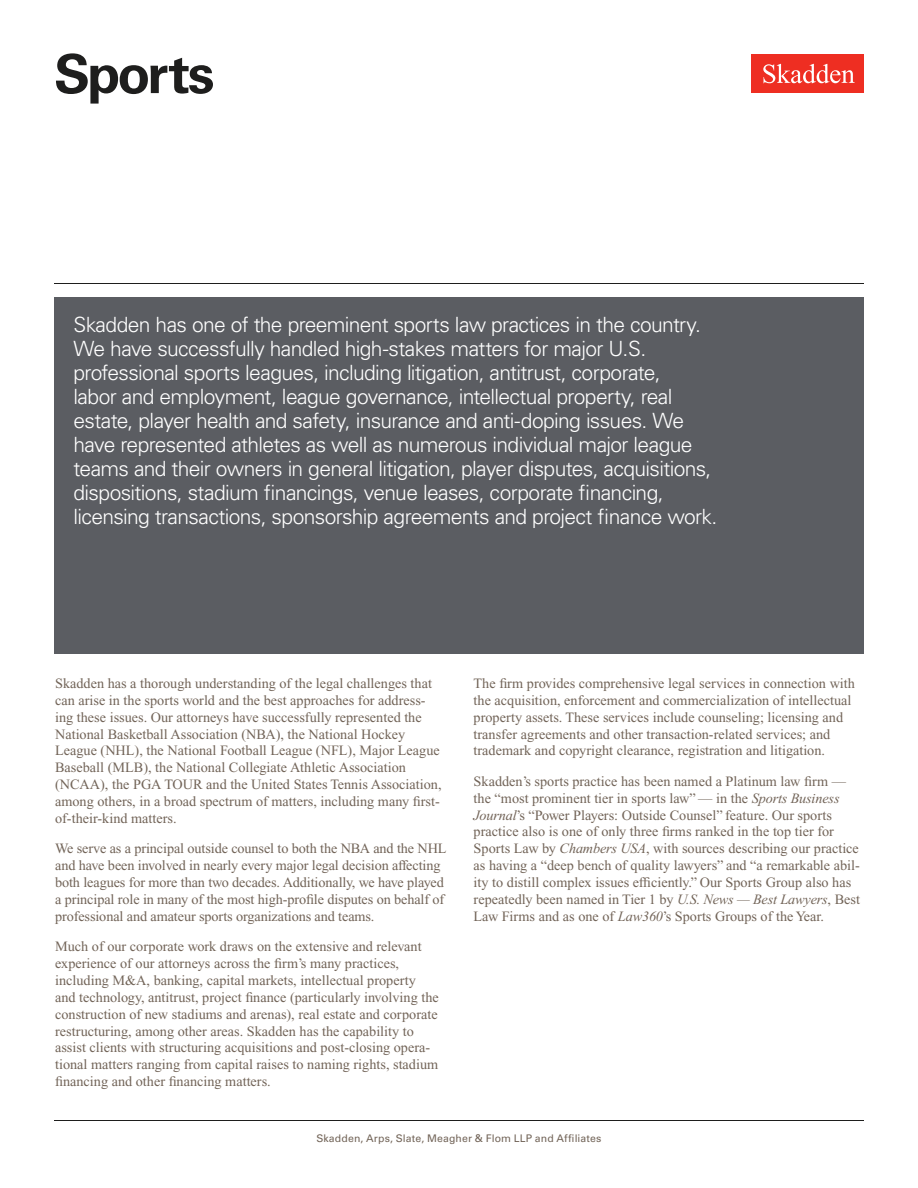
<style>
.page{position:relative;width:918px;height:1188px;background:#fff}
.page>*{position:absolute;margin:0;border:0;box-sizing:border-box;transform-origin:0 0}
.Practice_Area{font:700 54px "Univers LT Std";letter-spacing:-.05em;color:#1e1e1d}
.Feature_Box{font:300 21px/24px "Univers LT Std";letter-spacing:-.03em;color:#fff}
.Main_Body{font:14.25px/16.8px "Times New Roman PS Std";color:#726458}
.t1{font:10.5px "Univers LT Std";letter-spacing:.01em;color:#726458}
.s1{font-style:italic}
</style>
<div class="page">
<div style="left:752px;top:54px;width:112px;height:39px;background:#ee2e22"></div>
<svg style="left:763px;top:64px;width:92px;height:19px"></svg>
<div style="left:54px;top:297px;width:810px;height:357px;background:#5b5d62"></div>
<hr style="left:54px;top:1120px;width:810px;height:1px;background:#1e1e1d">
<hr style="left:54px;top:283px;width:810px;height:1px;background:#1e1e1d">
<h1 class="Practice_Area" style="left:54px;top:42px;width:162px">Sports</h1>
<p class="Feature_Box" style="left:74px;top:312px;width:645px">Skadden has one of the preeminent sports law practices in the country.<br>We have successfully handled high-stakes matters for major U.S. professional sports leagues, including litigation, antitrust, corporate,<br>labor and employment, league governance, intellectual property, real estate, player health and safety, insurance and anti-doping issues. We have represented athletes as well as numerous individual major league teams and their owners in general litigation, player disputes, acquisitions, dispositions, stadium financings, venue leases, corporate financing, licensing transactions, sponsorship agreements and project finance work.</p>
<p class="Main_Body" style="left:55px;top:675px;width:388px">Skadden has a thorough understanding of the legal challenges that can arise in the sports world and the best approaches for address&shy;ing these issues. Our attorneys have successfully represented the National Basketball Association (NBA), the National Hockey League (NHL), the National Football League (NFL), Major League Baseball (MLB), the National Collegiate Athletic Association (NCAA), the PGA TOUR and the United States Tennis Association, among others, in a broad spectrum of matters, including many first&shy;of-their-kind matters.</p>
<p class="Main_Body" style="left:55px;top:840px;width:393px">We serve as a principal outside counsel to both the NBA and the NHL and have been involved in nearly every major legal decision affecting both leagues for more than two decades. Additionally, we have played a principal role in many of the most high-profile disputes on behalf of professional and amateur sports organizations and teams.</p>
<p class="Main_Body" style="left:55px;top:938px;width:385px">Much of our corporate work draws on the extensive and relevant experience of our attorneys across the firm’s many practices, including M&amp;A, banking, capital markets, intellectual property and technology, antitrust, project finance (particularly involving the construction of new stadiums and arenas), real estate and corporate restructuring, among other areas. Skadden has the capability to assist clients with structuring acquisitions and post-closing opera&shy;tional matters ranging from capital raises to naming rights, stadium financing and other financing matters.</p>
<p class="Main_Body" style="left:474px;top:675px;width:383px">The firm provides comprehensive legal services in connection with the acquisition, enforcement and commercialization of intellectual property assets. These services include counseling; licensing and transfer agreements and other transaction-related services; and trademark and copyright clearance, registration and litigation.</p>
<p class="Main_Body" style="left:474px;top:773px;width:388px">Skadden’s sports practice has been named a Platinum law firm — the “most prominent tier in sports law” — in the <span class="s1">Sports Business Journal</span>’s “Power Players: Outside Counsel” feature. Our sports practice also is one of only three firms ranked in the top tier for Sports Law by <span class="s1">Chambers USA</span>, with sources describing our practice as having a “deep bench of quality lawyers” and “a remarkable abil&shy;ity to distill complex issues efficiently.” Our Sports Group also has repeatedly been named in Tier 1 by <span class="s1">U.S. News — Best Lawyers</span>, Best Law Firms and as one of <span class="s1">Law360</span>’s Sports Groups of the Year.</p>
<p class="t1" style="left:316px;top:1132px;width:287px">Skadden, Arps, Slate, Meagher &amp; Flom LLP and Affiliates</p>
</div>
